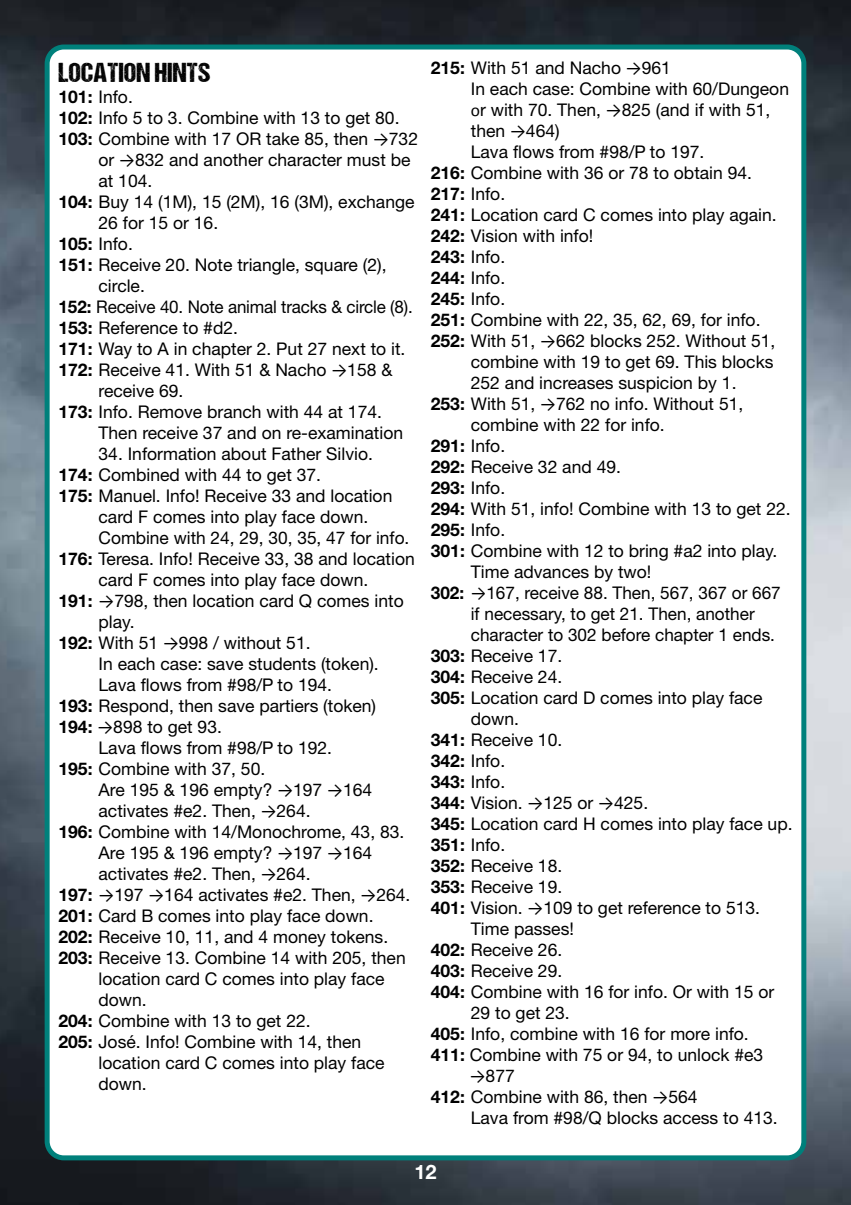
<style>
.page{position:relative;width:851px;height:1205px;background:#fff}
.page>*{position:absolute;margin:0;border:0;box-sizing:border-box;transform-origin:0 0}
.t1{font:27.5px "DCC Ash";letter-spacing:.01em;color:#000}
.t2{font:700 20px "Helvetica Neue LT Std";color:#fff}
.t3{font:17.5px "Helvetica Neue LT Std";color:#000}
.s1{font-weight:700}
.s2{font-family:"Calibri"}
</style>
<div class="page">
<img style="left:0;top:0;width:850px;height:1205px">
<div style="left:47px;top:47px;width:756px;height:1111px;background:#fff;border-radius:17px"></div>
<div style="left:45px;top:45px;width:761px;height:1115px;border:5px solid #00807b;border-radius:17px"></div>
<h1 class="t1" style="left:58px;top:58px;width:153px">LOCATION HINTS</h1>
<p class="t3" style="left:58px;top:86px;width:76px"><span class="s1">101:</span> Info.</p>
<p class="t3" style="left:58px;top:107px;width:342px"><span class="s1">102:</span> Info 5 to 3. Combine with 13 to get 80.</p>
<p class="t3" style="left:58px;top:128px;width:361px"><span class="s1">103:</span> Combine with 17 OR take 85, then <span class="s2">→</span>732</p>
<p class="t3" style="left:98px;top:149px;width:313px">or <span class="s2">→</span>832 and another character must be</p>
<p class="t3" style="left:98px;top:170px;width:55px">at 104.</p>
<p class="t3" style="left:58px;top:191px;width:357px"><span class="s1">104:</span> Buy 14 (1M), 15 (2M), 16 (3M), exchange</p>
<p class="t3" style="left:98px;top:212px;width:121px">26 for 15 or 16.</p>
<p class="t3" style="left:58px;top:233px;width:76px"><span class="s1">105:</span> Info.</p>
<p class="t3" style="left:58px;top:254px;width:329px"><span class="s1">151:</span> Receive 20. Note triangle, square (2),</p>
<p class="t3" style="left:98px;top:275px;width:48px">circle.</p>
<p class="t3" style="left:58px;top:296px;width:355px"><span class="s1">152:</span> Receive 40. Note animal tracks &amp; circle (8).</p>
<p class="t3" style="left:58px;top:317px;width:181px"><span class="s1">153:</span> Reference to #d2.</p>
<p class="t3" style="left:58px;top:338px;width:348px"><span class="s1">171:</span> Way to A in chapter 2. Put 27 next to it.</p>
<p class="t3" style="left:58px;top:359px;width:335px"><span class="s1">172:</span> Receive 41. With 51 &amp; Nacho <span class="s2">→</span>158 &amp;</p>
<p class="t3" style="left:98px;top:380px;width:86px">receive 69.</p>
<p class="t3" style="left:58px;top:401px;width:325px"><span class="s1">173:</span> Info. Remove branch with 44 at 174.</p>
<p class="t3" style="left:98px;top:422px;width:306px">Then receive 37 and on re-examination</p>
<p class="t3" style="left:98px;top:443px;width:276px">34. Information about Father Silvio.</p>
<p class="t3" style="left:58px;top:464px;width:264px"><span class="s1">174:</span> Combined with 44 to get 37.</p>
<p class="t3" style="left:58px;top:485px;width:335px"><span class="s1">175:</span> Manuel. Info! Receive 33 and location</p>
<p class="t3" style="left:98px;top:506px;width:271px">card F comes into play face down.</p>
<p class="t3" style="left:98px;top:527px;width:312px">Combine with 24, 29, 30, 35, 47 for info.</p>
<p class="t3" style="left:58px;top:548px;width:358px"><span class="s1">176:</span> Teresa. Info! Receive 33, 38 and location</p>
<p class="t3" style="left:98px;top:569px;width:271px">card F comes into play face down.</p>
<p class="t3" style="left:58px;top:590px;width:347px"><span class="s1">191:</span> <span class="s2">→</span>798, then location card Q comes into</p>
<p class="t3" style="left:98px;top:611px;width:37px">play.</p>
<p class="t3" style="left:58px;top:632px;width:253px"><span class="s1">192:</span> With 51 <span class="s2">→</span>998 / without 51.</p>
<p class="t3" style="left:98px;top:653px;width:282px">In each case: save students (token).</p>
<p class="t3" style="left:98px;top:674px;width:235px">Lava flows from #98/P to 194.</p>
<p class="t3" style="left:58px;top:695px;width:319px"><span class="s1">193:</span> Respond, then save partiers (token)</p>
<p class="t3" style="left:58px;top:716px;width:165px"><span class="s1">194:</span> <span class="s2">→</span>898 to get 93.</p>
<p class="t3" style="left:98px;top:737px;width:235px">Lava flows from #98/P to 192.</p>
<p class="t3" style="left:58px;top:758px;width:208px"><span class="s1">195:</span> Combine with 37, 50.</p>
<p class="t3" style="left:98px;top:779px;width:275px">Are 195 &amp; 196 empty? <span class="s2">→</span>197 <span class="s2">→</span>164</p>
<p class="t3" style="left:98px;top:800px;width:213px">activates #e2. Then, <span class="s2">→</span>264.</p>
<p class="t3" style="left:58px;top:821px;width:347px"><span class="s1">196:</span> Combine with 14/Monochrome, 43, 83.</p>
<p class="t3" style="left:98px;top:842px;width:275px">Are 195 &amp; 196 empty? <span class="s2">→</span>197 <span class="s2">→</span>164</p>
<p class="t3" style="left:98px;top:863px;width:213px">activates #e2. Then, <span class="s2">→</span>264.</p>
<p class="t3" style="left:58px;top:884px;width:353px"><span class="s1">197:</span> <span class="s2">→</span>197 <span class="s2">→</span>164 activates #e2. Then, <span class="s2">→</span>264.</p>
<p class="t3" style="left:58px;top:905px;width:316px"><span class="s1">201:</span> Card B comes into play face down.</p>
<p class="t3" style="left:58px;top:926px;width:331px"><span class="s1">202:</span> Receive 10, 11, and 4 money tokens.</p>
<p class="t3" style="left:58px;top:947px;width:349px"><span class="s1">203:</span> Receive 13. Combine 14 with 205, then</p>
<p class="t3" style="left:98px;top:968px;width:287px">location card C comes into play face</p>
<p class="t3" style="left:98px;top:989px;width:50px">down.</p>
<p class="t3" style="left:58px;top:1010px;width:254px"><span class="s1">204:</span> Combine with 13 to get 22.</p>
<p class="t3" style="left:58px;top:1031px;width:304px"><span class="s1">205:</span> José. Info! Combine with 14, then</p>
<p class="t3" style="left:98px;top:1052px;width:287px">location card C comes into play face</p>
<p class="t3" style="left:98px;top:1073px;width:50px">down.</p>
<p class="t3" style="left:431px;top:57px;width:241px"><span class="s1">215:</span> With 51 and Nacho <span class="s2">→</span>961</p>
<p class="t3" style="left:471px;top:78px;width:319px">In each case: Combine with 60/Dungeon</p>
<p class="t3" style="left:471px;top:99px;width:301px"><span class="s2">o</span>r with 70. Then, <span class="s2">→</span>825 (and if with 51,</p>
<p class="t3" style="left:471px;top:120px;width:90px">then <span class="s2">→</span>464)</p>
<p class="t3" style="left:471px;top:141px;width:235px">Lava flows from #98/P to 197.</p>
<p class="t3" style="left:431px;top:162px;width:323px"><span class="s1">216:</span> Combine with 36 or 78 to obtain 94.</p>
<p class="t3" style="left:431px;top:183px;width:76px"><span class="s1">217:</span> Info.</p>
<p class="t3" style="left:431px;top:204px;width:347px"><span class="s1">241:</span> Location card C comes into play again.</p>
<p class="t3" style="left:431px;top:225px;width:164px"><span class="s1">242:</span> Vision with info!</p>
<p class="t3" style="left:431px;top:246px;width:76px"><span class="s1">243:</span> Info.</p>
<p class="t3" style="left:431px;top:267px;width:76px"><span class="s1">244:</span> Info.</p>
<p class="t3" style="left:431px;top:288px;width:76px"><span class="s1">245:</span> Info.</p>
<p class="t3" style="left:431px;top:309px;width:331px"><span class="s1">251:</span> Combine with 22, 35, 62, 69, for info.</p>
<p class="t3" style="left:431px;top:330px;width:346px"><span class="s1">252:</span> With 51, <span class="s2">→</span>662 blocks 252. Without 51,</p>
<p class="t3" style="left:471px;top:351px;width:304px">combine with 19 to get 69. This blocks</p>
<p class="t3" style="left:471px;top:372px;width:267px">252 and increases suspicion by 1.</p>
<p class="t3" style="left:431px;top:393px;width:314px"><span class="s1">253:</span> With 51, <span class="s2">→</span>762 no info. Without 51,</p>
<p class="t3" style="left:471px;top:414px;width:195px">combine with 22 for info.</p>
<p class="t3" style="left:431px;top:435px;width:76px"><span class="s1">291:</span> Info.</p>
<p class="t3" style="left:431px;top:456px;width:192px"><span class="s1">292:</span> Receive 32 and 49.</p>
<p class="t3" style="left:431px;top:477px;width:76px"><span class="s1">293:</span> Info.</p>
<p class="t3" style="left:431px;top:498px;width:361px"><span class="s1">294:</span> With 51, info! Combine with 13 to get 22.</p>
<p class="t3" style="left:431px;top:519px;width:76px"><span class="s1">295:</span> Info.</p>
<p class="t3" style="left:431px;top:540px;width:348px"><span class="s1">301:</span> Combine with 12 to bring #a2 into play.</p>
<p class="t3" style="left:471px;top:561px;width:182px">Time advances by two!</p>
<p class="t3" style="left:431px;top:582px;width:351px"><span class="s1">302:</span> <span class="s2">→</span>167, receive 88. Then, 567, 367 or 667</p>
<p class="t3" style="left:471px;top:603px;width:285px">if necessary, to get 21. Then, another</p>
<p class="t3" style="left:471px;top:624px;width:306px">character to 302 before chapter 1 ends.</p>
<p class="t3" style="left:431px;top:645px;width:133px"><span class="s1">303:</span> Receive 17.</p>
<p class="t3" style="left:431px;top:666px;width:133px"><span class="s1">304:</span> Receive 24.</p>
<p class="t3" style="left:431px;top:687px;width:333px"><span class="s1">305:</span> Location card D comes into play face</p>
<p class="t3" style="left:471px;top:708px;width:50px">down.</p>
<p class="t3" style="left:431px;top:729px;width:133px"><span class="s1">341:</span> Receive 10.</p>
<p class="t3" style="left:431px;top:750px;width:76px"><span class="s1">342:</span> Info.</p>
<p class="t3" style="left:431px;top:771px;width:76px"><span class="s1">343:</span> Info.</p>
<p class="t3" style="left:431px;top:792px;width:219px"><span class="s1">344:</span> Vision. <span class="s2">→</span>125 or <span class="s2">→</span>425.</p>
<p class="t3" style="left:431px;top:813px;width:363px"><span class="s1">345:</span> Location card H comes into play face up.</p>
<p class="t3" style="left:431px;top:834px;width:76px"><span class="s1">351:</span> Info.</p>
<p class="t3" style="left:431px;top:855px;width:133px"><span class="s1">352:</span> Receive 18.</p>
<p class="t3" style="left:431px;top:876px;width:133px"><span class="s1">353:</span> Receive 19.</p>
<p class="t3" style="left:431px;top:897px;width:331px"><span class="s1">401:</span> Vision. <span class="s2">→</span>109 to get reference to 513.</p>
<p class="t3" style="left:471px;top:918px;width:105px">Time passes!</p>
<p class="t3" style="left:431px;top:939px;width:133px"><span class="s1">402:</span> Receive 26.</p>
<p class="t3" style="left:431px;top:960px;width:133px"><span class="s1">403:</span> Receive 29.</p>
<p class="t3" style="left:431px;top:981px;width:345px"><span class="s1">404:</span> Combine with 16 for info. Or with 15 or</p>
<p class="t3" style="left:471px;top:1002px;width:100px">29 to get 23.</p>
<p class="t3" style="left:431px;top:1023px;width:319px"><span class="s1">405:</span> Info, combine with 16 for more info.</p>
<p class="t3" style="left:431px;top:1044px;width:334px"><span class="s1">411:</span> Combine with 75 or 94, to unlock #e3</p>
<p class="t3" style="left:469px;top:1065px;width:47px"><span class="s2">→</span>877</p>
<p class="t3" style="left:431px;top:1086px;width:268px"><span class="s1">412:</span> Combine with 86, then <span class="s2">→</span>564</p>
<p class="t3" style="left:471px;top:1107px;width:308px">Lava from #98/Q blocks access to 413.</p>
<p class="t2" style="left:414px;top:1159px;width:24px">12</p>
</div>
